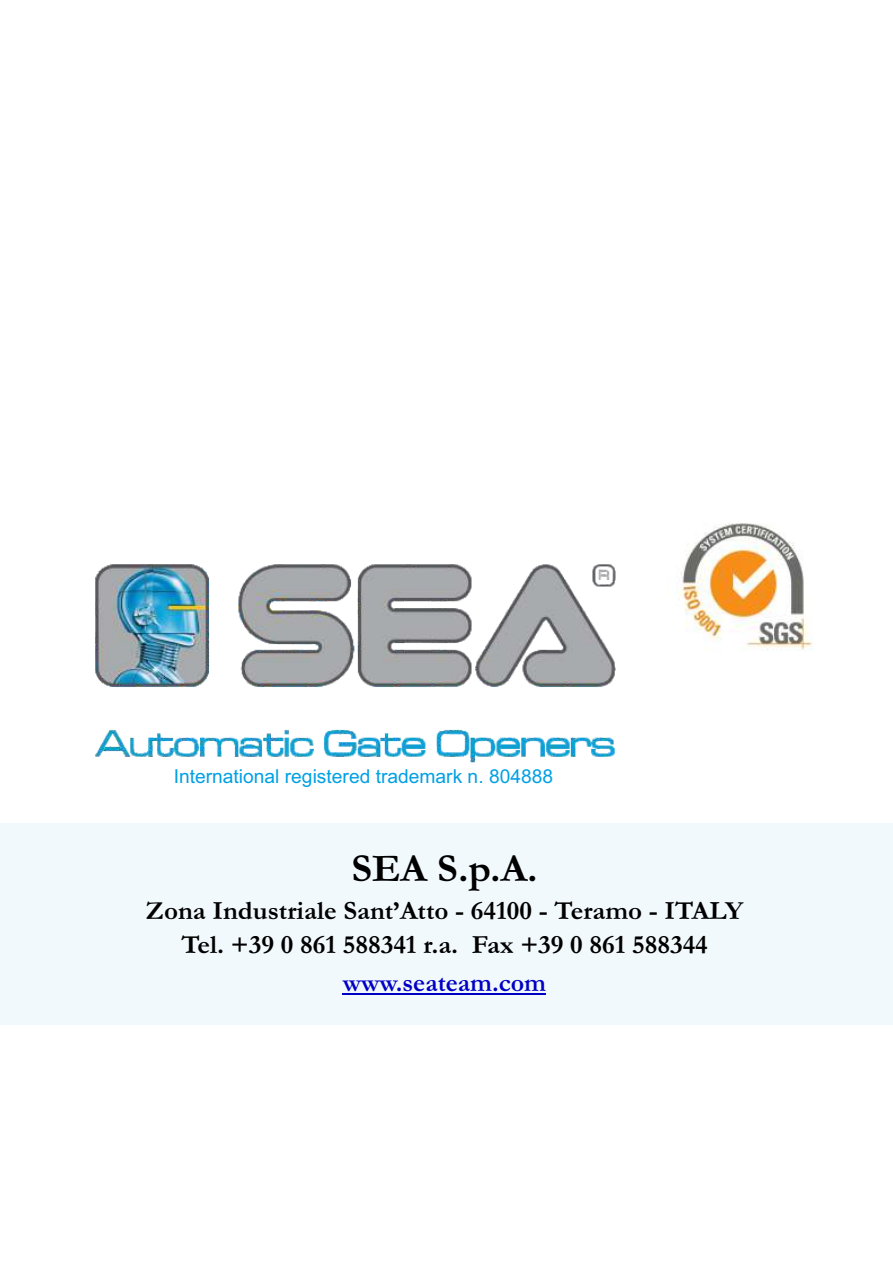
<style>
.page{position:relative;width:893px;height:1263px;background:#fff}
.page>*{position:absolute;margin:0;border:0;box-sizing:border-box;transform-origin:0 0}
.t1{font:700 39.75px "Garamond";color:#000}
.t2{font:700 26.55px/34.3px "Garamond";color:#000;text-align:center}
.t3{font:700 26.55px "Garamond";color:#0000c4}
.t4{font:19.2px "Arial";color:#00a0e3}
</style>
<div class="page">
<div style="left:0;top:823px;width:893px;height:202px;background:#f2f9fc"></div>
<hr style="left:343px;top:993px;width:203px;height:2px;background:#0000c4">
<img style="left:679px;top:523px;width:134px;height:127px">
<img style="left:95px;top:564px;width:521px;height:199px">
<p class="t4" style="left:174px;top:769px;width:381px">International registered trademark n. 804888</p>
<h1 class="t1" style="left:351px;top:855px;width:188px">SEA S.p.A.</h1>
<p class="t2" style="left:146px;top:897px;width:599px">Zona Industriale Sant’Atto - 64100 - Teramo - ITALY<br>Tel. +39 0 861 588341 r.a. Fax +39 0 861 588344</p>
<p class="t3" style="left:343px;top:974px;width:205px">www.seateam.com</p>
</div>
